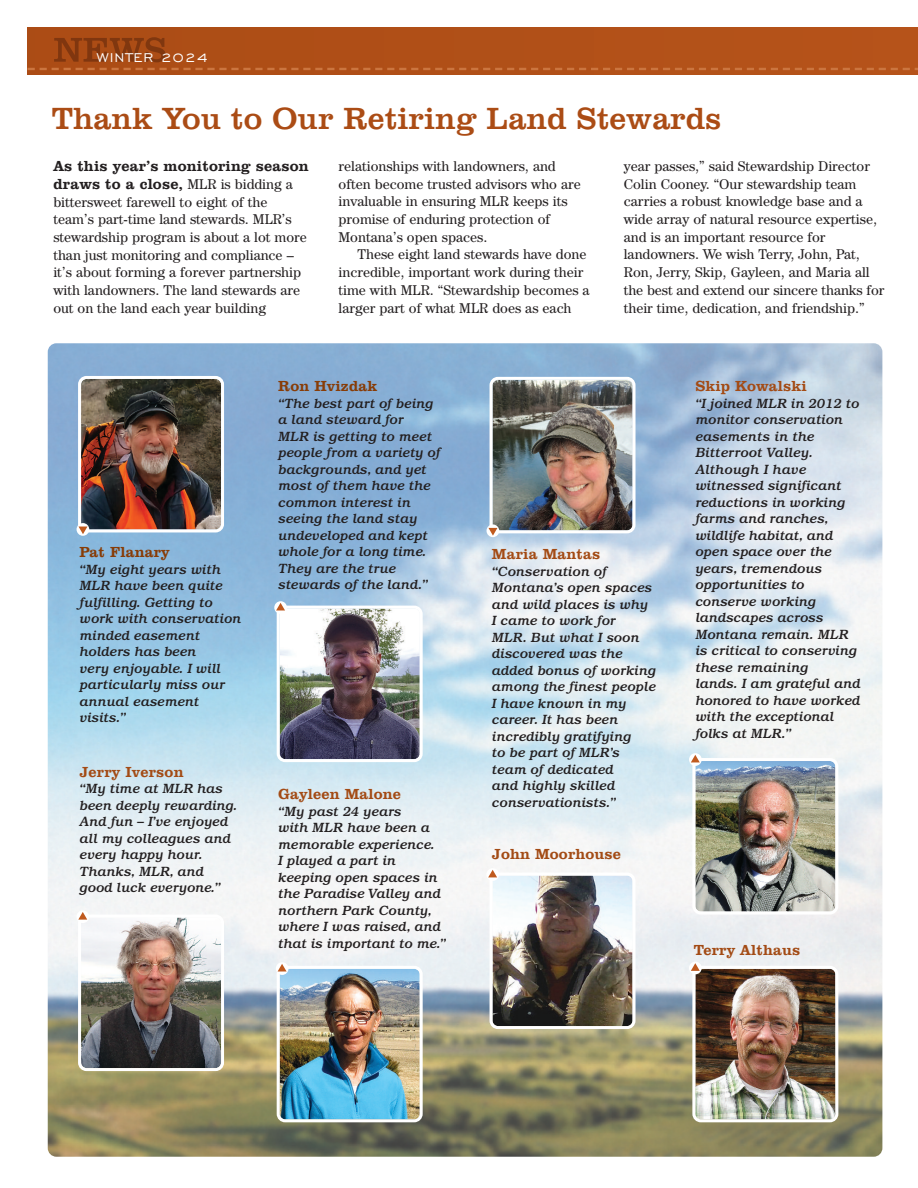
<style>
.page{position:relative;width:918px;height:1188px;background:#fff}
.page>*{position:absolute;margin:0;border:0;box-sizing:border-box;transform-origin:0 0}
.t1{font:31.5px "Clarendon BT";color:#ab4c15}
.t2{font:16.35px "Engravers Gothic BT";letter-spacing:.065em;color:#fff}
.t3{font:800 15px "Clarendon BT";letter-spacing:.01em;color:#a34b15}
.t4{font:800 15px/17.7px "Clarendon BT";letter-spacing:.01em;color:#231f20}
.t5{font:800 15px "Clarendon BT";letter-spacing:.01em;color:#873c07}
.t6{font:14.25px/17.7px "Century IT Cby BT";color:#231f20}
.t7{font:italic 500 13.5px/16.5px "Bookman";color:#231f20}
.s1{font-family:"Century IT Cby BT";font-weight:400;font-size:14.25px}
</style>
<div class="page">
<img style="left:48px;top:343px;width:834px;height:814px;border-radius:9px">
<div style="left:28px;top:27px;width:890px;height:48px;background:#b05018"></div>
<svg style="left:54px;top:37px;width:112px;height:25px"></svg>
<svg style="left:28px;top:68px;width:890px;height:2px"></svg>
<svg style="left:77px;top:523px;width:12px;height:13px"></svg>
<img style="left:78px;top:376px;width:146px;height:158px">
<div style="left:76px;top:910px;width:13px;height:13px;background:#fff;border-radius:50%"></div>
<img style="left:78px;top:912px;width:146px;height:159px">
<div style="left:276px;top:962px;width:13px;height:13px;background:#fff;border-radius:50%"></div>
<img style="left:277px;top:964px;width:146px;height:158px">
<svg style="left:274px;top:601px;width:13px;height:13px"></svg>
<img style="left:276px;top:603px;width:147px;height:159px">
<div style="left:689px;top:962px;width:13px;height:12px;background:#fff;border-radius:50%"></div>
<img style="left:691px;top:963px;width:147px;height:159px">
<svg style="left:689px;top:753px;width:13px;height:13px"></svg>
<img style="left:691px;top:755px;width:147px;height:160px">
<div style="left:486px;top:868px;width:13px;height:13px;background:#fff;border-radius:50%"></div>
<img style="left:488px;top:870px;width:148px;height:159px">
<div style="left:487px;top:524px;width:12px;height:13px;background:#fff;border-radius:50%"></div>
<img style="left:488px;top:377px;width:148px;height:159px">
<p class="t2" style="left:97px;top:47px;width:112px">WINTER 2024</p>
<h1 class="t1" style="left:52px;top:108px;width:671px">Thank You to Our Retiring Land Stewards</h1>
<p class="t4" style="left:53px;top:159px;width:257px">As this year’s monitoring season draws to a close, <span class="s1">MLR is bidding a</span></p>
<p class="t6" style="left:53px;top:194px;width:255px">bittersweet farewell to eight of the team’s part-time land stewards. MLR’s stewardship program is about a lot more than just monitoring and compliance – it’s about forming a forever partnership with landowners. The land stewards are out on the land each year building</p>
<p class="t6" style="left:339px;top:158px;width:244px">relationships with landowners, and often become trusted advisors who are invaluable in ensuring MLR keeps its promise of enduring protection of Montana’s open spaces.</p>
<p class="t6" style="left:339px;top:247px;width:253px;text-indent:19px">These eight land stewards have done incredible, important work during their time with MLR. “Stewardship becomes a larger part of what MLR does as each</p>
<p class="t6" style="left:624px;top:158px;width:262px">year passes,” said Stewardship Director Colin Cooney. “Our stewardship team carries a robust knowledge base and a wide array of natural resource expertise, and is an important resource for landowners. We wish Terry, John, Pat, Ron, Jerry, Skip, Gayleen, and Maria all the best and extend our sincere thanks for their time, dedication, and friendship.”</p>
<p class="t5" style="left:80px;top:547px;width:92px">Pat Flanary</p>
<p class="t7" style="left:80px;top:562px;width:163px">“My eight years with<br>MLR have been quite fulfilling. Getting to work with conservation minded easement holders has been<br>very enjoyable. I will particularly miss our annual easement visits.”</p>
<p class="t3" style="left:80px;top:767px;width:106px">Jerry Iverson</p>
<p class="t7" style="left:80px;top:782px;width:159px">“My time at MLR has been deeply rewarding.<br>And fun – I’ve enjoyed all my colleagues and every happy hour.<br>Thanks, MLR, and good luck everyone.”</p>
<p class="t5" style="left:278px;top:381px;width:101px">Ron Hvizdak</p>
<p class="t7" style="left:278px;top:396px;width:164px">“The best part of being a land steward for<br>MLR is getting to meet people from a variety of backgrounds, and yet most of them have the common interest in seeing the land stay undeveloped and kept whole for a long time.<br>They are the true stewards of the land.”</p>
<p class="t3" style="left:278px;top:789px;width:124px">Gayleen Malone</p>
<p class="t7" style="left:278px;top:805px;width:169px">“My past 24 years<br>with MLR have been a memorable experience.<br>I played a part in keeping open spaces in the Paradise Valley and northern Park County, where I was raised, and that is important to me.”</p>
<p class="t3" style="left:492px;top:549px;width:110px">Maria Mantas</p>
<p class="t7" style="left:492px;top:564px;width:166px">“Conservation of<br>Montana’s open spaces and wild places is why<br>I came to work for<br>MLR. But what I soon discovered was the added bonus of working among the finest people<br>I have known in my career. It has been incredibly gratifying<br>to be part of MLR’s team of dedicated<br>and highly skilled conservationists.”</p>
<p class="t3" style="left:492px;top:849px;width:131px">John Moorhouse</p>
<p class="t3" style="left:695px;top:381px;width:113px">Skip Kowalski</p>
<p class="t7" style="left:695px;top:396px;width:167px">“I joined MLR in 2012 to monitor conservation easements in the<br>Bitterroot Valley.<br>Although I have witnessed significant reductions in working farms and ranches, wildlife habitat, and open space over the years, tremendous opportunities to conserve working landscapes across<br>Montana remain. MLR is critical to conserving these remaining<br>lands. I am grateful and honored to have worked with the exceptional folks at MLR.”</p>
<p class="t3" style="left:694px;top:945px;width:108px">Terry Althaus</p>
</div>
